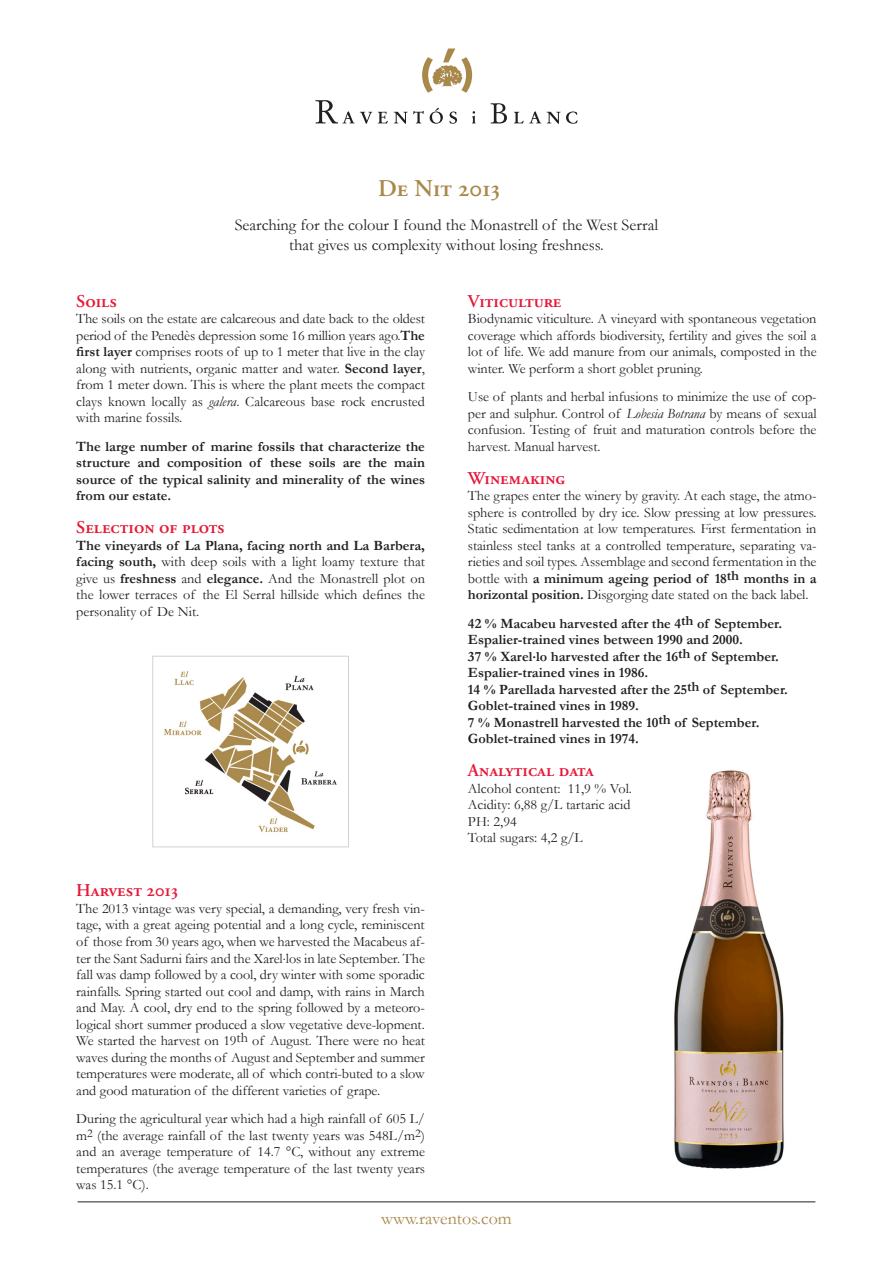
<style>
.page{position:relative;width:893px;height:1263px;background:#fff}
.page>*{position:absolute;margin:0;border:0;box-sizing:border-box;transform-origin:0 0}
.t1{font:24px "Adobe Garamond Semibold SC";color:#a9894b}
.t2{font:18px "Adobe Garamond Semibold SC";color:#e51837}
.t3{font:18px "Garamond";color:#a9894b}
.t4{font:16.5px "Garamond";color:#231f20}
.t5{font:14.25px/16.5px "Garamond";color:#231f20;text-align:justify}
.t6{font:700 14.25px/16.5px "Garamond";color:#231f20;text-align:justify}
.s1{font-weight:700}
.s2{font-style:italic}
</style>
<div class="page">
<img style="left:663px;top:770px;width:134px;height:433px">
<hr style="left:78px;top:1201px;width:737px;height:1px;background:#231f20">
<svg style="left:315px;top:100px;width:263px;height:24px"></svg>
<svg style="left:422px;top:49px;width:50px;height:44px"></svg>
<img style="left:163px;top:671px;width:174px;height:161px">
<div style="left:152px;top:656px;width:197px;height:191px;border:1px solid #d1d2d4"></div>
<p class="t1" style="left:378px;top:175px;width:124px">De Nit 2013</p>
<p class="t4" style="left:235px;top:215px;width:425px">Searching for the colour I found the Monastrell of the West Serral</p>
<p class="t4" style="left:289px;top:234px;width:316px">that gives us complexity without losing freshness.</p>
<p class="t2" style="left:76px;top:291px;width:42px">Soils</p>
<p class="t5" style="left:76px;top:310px;width:350px">The soils on the estate are calcareous and date back to the oldest period of the Penedès depression some 16 million years ago.<span class="s1">The first layer</span> comprises roots of up to 1 meter that live in the clay along with nutrients, organic matter and water. <span class="s1">Second layer</span>, from 1 meter down. This is where the plant meets the compact clays known locally as <span class="s2">galera</span>. Calcareous base rock encrusted with marine fossils.</p>
<p class="t6" style="left:76px;top:438px;width:350px">The large number of marine fossils that characterize the structure and composition of these soils are the main source of the typical salinity and minerality of the wines from our estate.</p>
<p class="t2" style="left:76px;top:518px;width:150px">Selection of plots</p>
<p class="t5" style="left:76px;top:537px;width:350px"><span class="s1">The vineyards of La Plana, facing north and La Barbera, facing south,</span> with deep soils with a light loamy texture that give us <span class="s1">freshness</span> and <span class="s1">elegance.</span> And the Monastrell plot on the lower terraces of the El Serral hillside which defines the personality of De Nit.</p>
<p class="t2" style="left:76px;top:881px;width:103px">Harvest 2013</p>
<p class="t5" style="left:76px;top:900px;width:350px">The 2013 vintage was very special, a demanding, very fresh vin&shy;tage, with a great ageing potential and a long cycle, reminiscent of those from 30 years ago, when we harvested the Macabeus af&shy;ter the Sant Sadurni fairs and the Xarel.los in late September. The fall was damp followed by a cool, dry winter with some sporadic rainfalls. Spring started out cool and damp, with rains in March and May. A cool, dry end to the spring followed by a meteoro&shy;logical short summer produced a slow vegetative deve-lopment.<br>We started the harvest on 19th of August. There were no heat waves during the months of August and September and summer temperatures were moderate, all of which contri-buted to a slow and good maturation of the different varieties of grape.</p>
<p class="t5" style="left:76px;top:1110px;width:350px">During the agricultural year which had a high rainfall of 605 L/ m<sup>2</sup> (the average rainfall of the last twenty years was 548L/m<sup>2</sup>) and an average temperature of 14.7 °C, without any extreme temperatures (the average temperature of the last twenty years was 15.1 °C).</p>
<p class="t2" style="left:468px;top:291px;width:95px">Viticulture</p>
<p class="t5" style="left:468px;top:310px;width:350px">Biodynamic viticulture. A vineyard with spontaneous vegetation coverage which affords biodiversity, fertility and gives the soil a lot of life. We add manure from our animals, composted in the winter. We perform a short goblet pruning.</p>
<p class="t5" style="left:468px;top:388px;width:350px">Use of plants and herbal infusions to minimize the use of cop&shy;per and sulphur. Control of <span class="s2">Lobesia Botrana</span> by means of sexual confusion. Testing of fruit and maturation controls before the harvest. Manual harvest.</p>
<p class="t2" style="left:468px;top:468px;width:99px">Winemaking</p>
<p class="t5" style="left:468px;top:487px;width:350px">The grapes enter the winery by gravity. At each stage, the atmo&shy;sphere is controlled by dry ice. Slow pressing at low pressures.<br>Static sedimentation at low temperatures. First fermentation in stainless steel tanks at a controlled temperature, separating va&shy;rieties and soil types. Assemblage and second fermentation in the bottle with <span class="s1">a minimum ageing period of 18</span><sup>th</sup> <span class="s1">months in a horizontal position.</span> Disgorging date stated on the back label.</p>
<p class="t6" style="left:468px;top:615px;width:316px">42 % Macabeu harvested after the 4th of September.</p>
<p class="t6" style="left:468px;top:631px;width:276px">Espalier-trained vines between 1990 and 2000.</p>
<p class="t6" style="left:468px;top:648px;width:313px">37 % Xarel.lo harvested after the 16th of September.</p>
<p class="t6" style="left:468px;top:664px;width:182px">Espalier-trained vines in 1986.</p>
<p class="t6" style="left:468px;top:681px;width:321px">14 % Parellada harvested after the 25th of September.</p>
<p class="t6" style="left:468px;top:697px;width:172px">Goblet-trained vines in 1989.</p>
<p class="t6" style="left:468px;top:714px;width:293px">7 % Monastrell harvested the 10th of September.</p>
<p class="t6" style="left:468px;top:730px;width:172px">Goblet-trained vines in 1974.</p>
<p class="t2" style="left:468px;top:761px;width:127px">Analytical data</p>
<p class="t5" style="left:468px;top:780px;width:166px">Alcohol content: 11,9 % Vol.</p>
<p class="t5" style="left:468px;top:796px;width:164px">Acidity: 6,88 g/L tartaric acid</p>
<p class="t5" style="left:468px;top:813px;width:50px">PH: 2,94</p>
<p class="t5" style="left:468px;top:829px;width:116px">Total sugars: 4,2 g/L</p>
<p class="t3" style="left:381px;top:1207px;width:132px">www.raventos.com</p>
</div>
